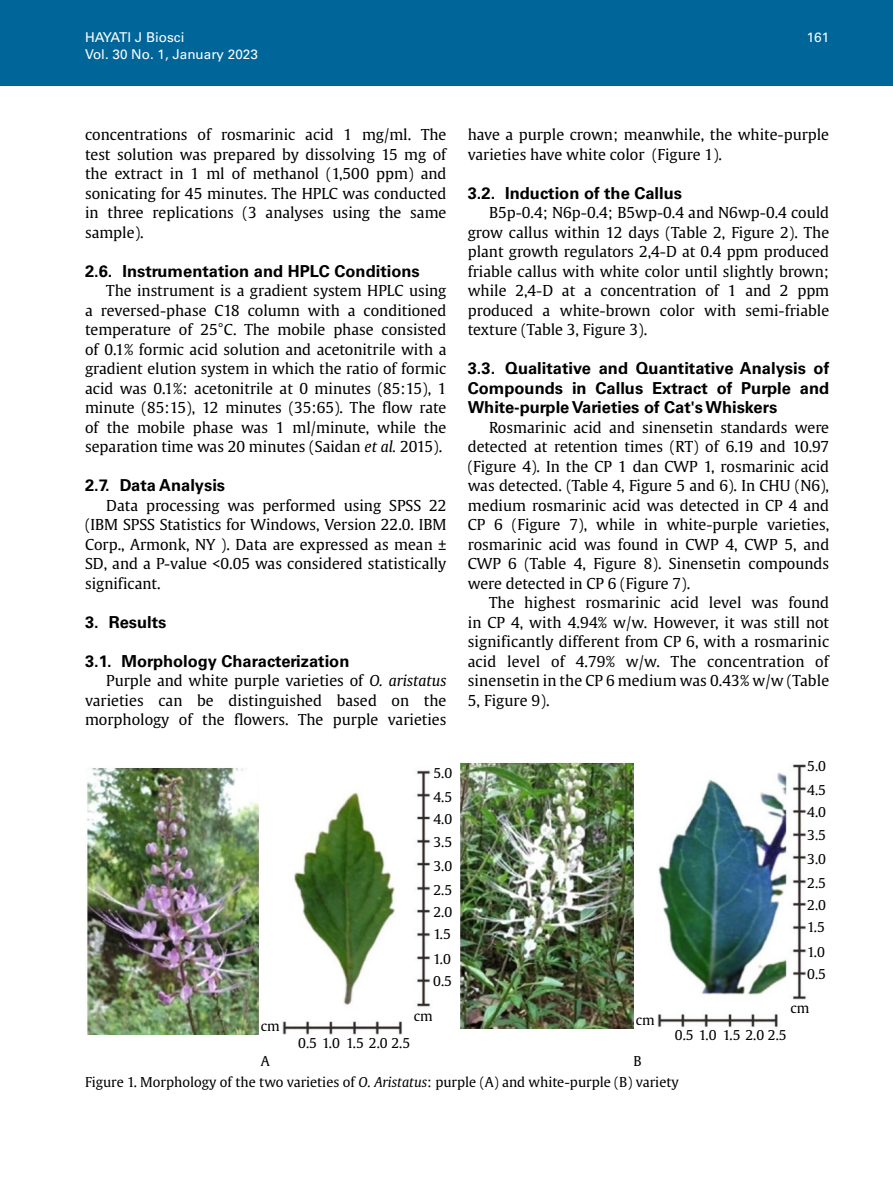
<style>
.page{position:relative;width:893px;height:1191px;background:#fff}
.page>*{position:absolute;margin:0;border:0;box-sizing:border-box;transform-origin:0 0}
.t1{font:700 16.5px/19.5px "Univers LT Std";color:#000;text-align:justify}
.t2{font:15px/19.5px "Gulliver";color:#000;text-align:justify}
.t3{font:13.5px "Gulliver";color:#000}
.t4{font:13.5px "Univers LT Std";color:#fff}
.s1{font-style:italic}
</style>
<div class="page">
<div style="left:0;top:0;width:893px;height:85px;background:#069"></div>
<img style="left:86px;top:767px;width:174px;height:267px">
<img style="left:282px;top:770px;width:149px;height:264px">
<img style="left:460px;top:762px;width:173px;height:266px">
<img style="left:657px;top:764px;width:150px;height:264px">
<p class="t4" style="left:85px;top:30px;width:101px">HAYATI J Biosci</p>
<p class="t4" style="left:807px;top:30px;width:24px">161</p>
<p class="t4" style="left:85px;top:46px;width:174px">Vol. 30 No. 1, January 2023</p>
<p class="t2" style="left:85px;top:125px;width:363px">concentrations of rosmarinic acid 1 mg/ml. The test solution was prepared by dissolving 15 mg of the extract in 1 ml of methanol (1,500 ppm) and sonicating for 45 minutes. The HPLC was conducted in three replications (3 analyses using the same sample).</p>
<p class="t1" style="left:85px;top:261px;width:336px">2.6. Instrumentation and HPLC Conditions</p>
<p class="t2" style="left:85px;top:281px;width:363px;text-indent:21px">The instrument is a gradient system HPLC using a reversed-phase C18 column with a conditioned temperature of 25°C. The mobile phase consisted of 0.1% formic acid solution and acetonitrile with a gradient elution system in which the ratio of formic acid was 0.1%: acetonitrile at 0 minutes (85:15), 1 minute (85:15), 12 minutes (35:65). The flow rate of the mobile phase was 1 ml/minute, while the separation time was 20 minutes (Saidan <span class="s1">et al.</span> 2015).</p>
<p class="t1" style="left:85px;top:476px;width:142px">2.7. Data Analysis</p>
<p class="t2" style="left:85px;top:495px;width:363px;text-indent:21px">Data processing was performed using SPSS 22 (IBM SPSS Statistics for Windows, Version 22.0. IBM Corp., Armonk, NY ). Data are expressed as mean ± SD, and a P-value &lt;0.05 was considered statistically significant.</p>
<p class="t1" style="left:85px;top:612px;width:83px">3. Results</p>
<p class="t1" style="left:85px;top:651px;width:266px">3.1. Morphology Characterization</p>
<p class="t2" style="left:85px;top:671px;width:363px;text-indent:21px">Purple and white purple varieties of <span class="s1">O. aristatus </span>varieties can be distinguished based on the morphology of the flowers. The purple varieties</p>
<p class="t3" style="left:433px;top:764px;width:20px">5.0</p>
<p class="t3" style="left:433px;top:788px;width:20px">4.5</p>
<p class="t3" style="left:433px;top:811px;width:20px">4.0</p>
<p class="t3" style="left:433px;top:833px;width:20px">3.5</p>
<p class="t3" style="left:433px;top:857px;width:20px">3.0</p>
<p class="t3" style="left:433px;top:881px;width:20px">2.5</p>
<p class="t3" style="left:433px;top:904px;width:20px">2.0</p>
<p class="t3" style="left:433px;top:925px;width:19px">1.5</p>
<p class="t3" style="left:433px;top:950px;width:19px">1.0</p>
<p class="t3" style="left:433px;top:973px;width:20px">0.5</p>
<p class="t3" style="left:261px;top:1018px;width:20px">cm</p>
<p class="t3" style="left:298px;top:1034px;width:43px">0.5 1.0</p>
<p class="t3" style="left:414px;top:1007px;width:20px">cm</p>
<p class="t3" style="left:346px;top:1034px;width:65px">1.5 2.0 2.5</p>
<p class="t2" style="left:468px;top:125px;width:363px">have a purple crown; meanwhile, the white-purple varieties have white color (Figure 1).</p>
<p class="t1" style="left:468px;top:183px;width:216px">3.2. Induction of the Callus</p>
<p class="t2" style="left:468px;top:203px;width:363px;text-indent:21px">B5p-0.4; N6p-0.4; B5wp-0.4 and N6wp-0.4 could grow callus within 12 days (Table 2, Figure 2). The plant growth regulators 2,4-D at 0.4 ppm produced friable callus with white color until slightly brown; while 2,4-D at a concentration of 1 and 2 ppm produced a white-brown color with semi-friable texture (Table 3, Figure 3).</p>
<p class="t1" style="left:468px;top:359px;width:363px">3.3. Qualitative and Quantitative Analysis of Compounds in Callus Extract of Purple and White-purple Varieties of Cat's Whiskers</p>
<p class="t2" style="left:468px;top:417px;width:363px;text-indent:21px">Rosmarinic acid and sinensetin standards were detected at retention times (RT) of 6.19 and 10.97 (Figure 4). In the CP 1 dan CWP 1, rosmarinic acid was detected. (Table 4, Figure 5 and 6). In CHU (N6), medium rosmarinic acid was detected in CP 4 and CP 6 (Figure 7), while in white-purple varieties, rosmarinic acid was found in CWP 4, CWP 5, and CWP 6 (Table 4, Figure 8). Sinensetin compounds were detected in CP 6 (Figure 7).</p>
<p class="t2" style="left:468px;top:593px;width:363px;text-indent:21px">The highest rosmarinic acid level was found in CP 4, with 4.94% w/w. However, it was still not significantly different from CP 6, with a rosmarinic acid level of 4.79% w/w. The concentration of sinensetin in the CP 6 medium was 0.43% w/w (Table 5, Figure 9).</p>
<p class="t3" style="left:807px;top:757px;width:20px">5.0</p>
<p class="t3" style="left:807px;top:781px;width:20px">4.5</p>
<p class="t3" style="left:807px;top:804px;width:20px">4.0</p>
<p class="t3" style="left:807px;top:826px;width:20px">3.5</p>
<p class="t3" style="left:807px;top:850px;width:20px">3.0</p>
<p class="t3" style="left:807px;top:874px;width:20px">2.5</p>
<p class="t3" style="left:807px;top:897px;width:20px">2.0</p>
<p class="t3" style="left:807px;top:918px;width:19px">1.5</p>
<p class="t3" style="left:807px;top:943px;width:19px">1.0</p>
<p class="t3" style="left:807px;top:966px;width:20px">0.5</p>
<p class="t3" style="left:636px;top:1012px;width:20px">cm</p>
<p class="t3" style="left:675px;top:1026px;width:43px">0.5 1.0</p>
<p class="t3" style="left:790px;top:1000px;width:20px">cm</p>
<p class="t3" style="left:723px;top:1026px;width:65px">1.5 2.0 2.5</p>
<p class="t3" style="left:261px;top:1052px;width:10px">A</p>
<p class="t3" style="left:633px;top:1052px;width:10px">B</p>
<p class="t3" style="left:85px;top:1073px;width:595px">Figure 1. Morphology of the two varieties of <span class="s1">O. Aristatus</span>: purple (A) and white-purple (B) variety</p>
</div>
